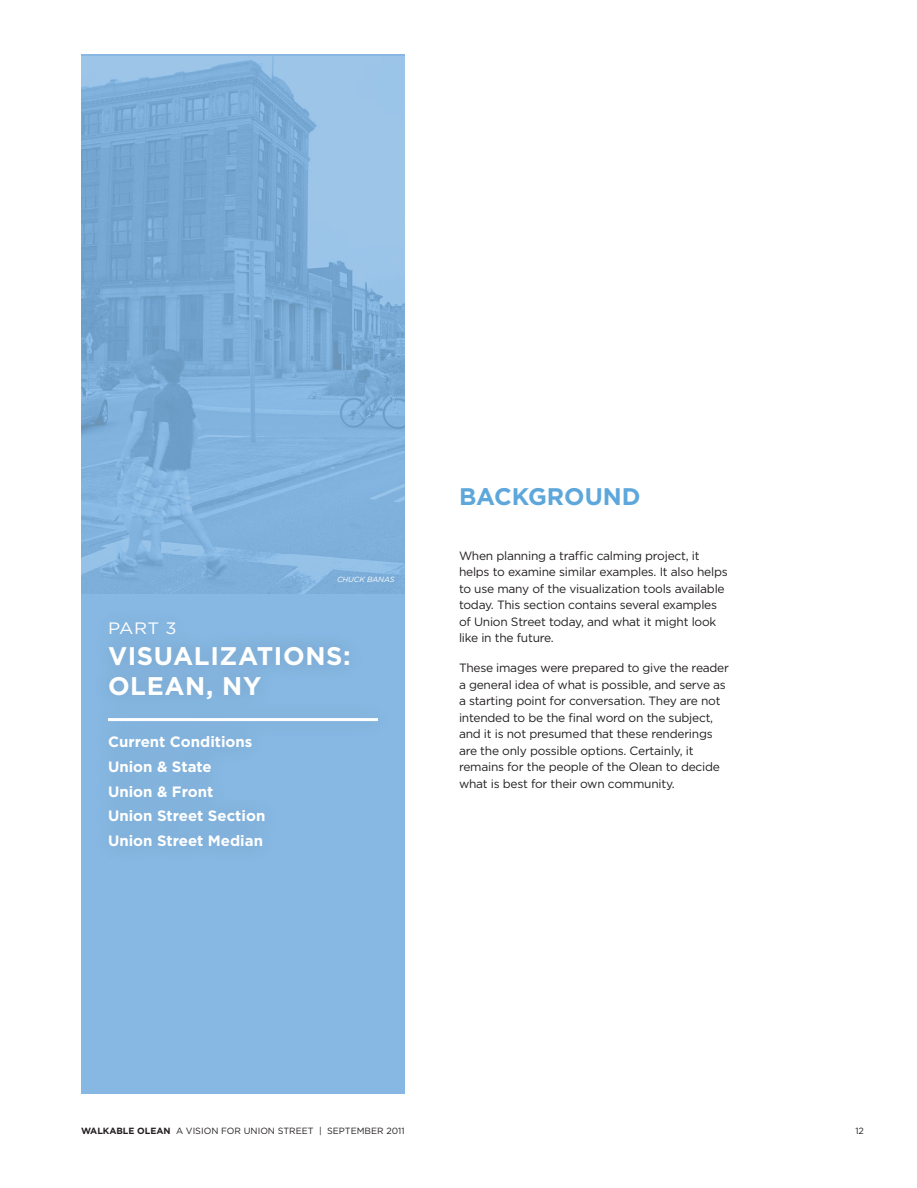
<style>
.page{position:relative;width:918px;height:1188px;background:#fff}
.page>*{position:absolute;margin:0;border:0;box-sizing:border-box;transform-origin:0 0}
.t1{font:700 25.5px/30.6px "Gotham";letter-spacing:.025em;color:#fff}
.t2{font:700 24px "Gotham";color:#5da7db}
.t3{font:16.5px "Gotham";color:#fff;scale:1.1 1}
.t4{font:700 15px "Gotham";color:#fff}
.t5{font:12px/16.5px "Gotham";letter-spacing:-.02em;color:#231f20}
.t6{font:9px "Gotham";color:#231f20}
.t7{font:italic 7.5px "Gotham";color:#fff}
.s1{font-weight:700}
</style>
<div class="page">
<svg style="left:81px;top:54px;width:324px;height:1040px;fill:#84b6e1"></svg>
<hr style="left:917px;top:0;width:1px;height:1188px;background:#c7c8ca">
<div style="left:91px;top:604px;width:304px;height:260px;background:#84b6e0"></div>
<hr style="left:108px;top:718px;width:270px;height:3px;background:#fff">
<p class="t7" style="left:337px;top:574px;width:59px">CHUCK BANAS</p>
<p class="t3" style="left:108px;top:618px;width:64px">PART 3</p>
<p class="t1" style="left:108px;top:640px;width:244px">VISUALIZATIONS:<br>OLEAN, NY</p>
<p class="t4" style="left:108px;top:732px;width:146px">Current Conditions</p>
<p class="t4" style="left:108px;top:757px;width:105px">Union &amp; State</p>
<p class="t4" style="left:108px;top:781px;width:107px">Union &amp; Front</p>
<p class="t4" style="left:108px;top:806px;width:159px">Union Street Section</p>
<p class="t4" style="left:108px;top:831px;width:157px">Union Street Median</p>
<p class="t2" style="left:459px;top:481px;width:183px">BACKGROUND</p>
<p class="t5" style="left:459px;top:547px;width:270px">When planning a traffic calming project, it helps to examine similar examples. It also helps to use many of the visualization tools available today. This section contains several examples of Union Street today, and what it might look like in the future.</p>
<p class="t5" style="left:459px;top:660px;width:272px">These images were prepared to give the reader a general idea of what is possible, and serve as a starting point for conversation. They are not intended to be the final word on the subject, and it is not presumed that these renderings are the only possible options. Certainly, it remains for the people of the Olean to decide what is best for their own community.</p>
<p class="t6" style="left:81px;top:1125px;width:325px"><span class="s1">WALKABLE OLEAN</span> A VISION FOR UNION STREET | SEPTEMBER 2011</p>
<p class="t6" style="left:855px;top:1125px;width:10px">12</p>
</div>
